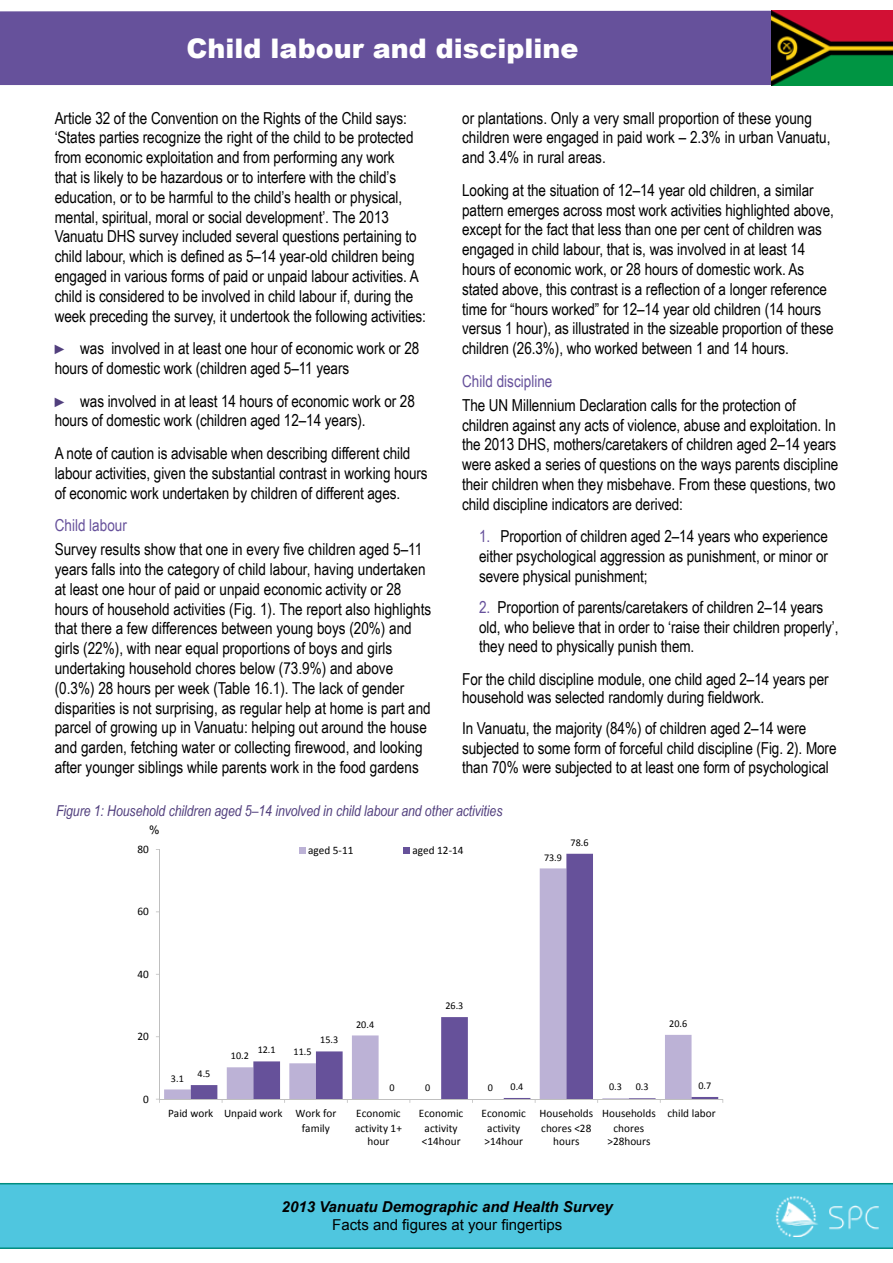
<style>
.page{position:relative;width:893px;height:1263px;background:#fff}
.page>*{position:absolute;margin:0;border:0;box-sizing:border-box;transform-origin:0 0}
.t1{font:900 27px "Arial";color:#fff}
.t2{font:16.5px/19.8px "Arial Narrow";letter-spacing:-.005em;color:#000}
.t3{font:16.5px "Arial Narrow";color:#66519b}
.t4{font:italic 15px "Arial Narrow";letter-spacing:-.005em;color:#513f7d}
.t5{font:italic 700 15px "Arial";color:#000}
.t6{font:15px "Arial";color:#000}
.t7{font:11.7px "Arial";color:#000}
.t8{font:11.4px/14px "Calibri";letter-spacing:.005em;color:#000}
.t9{font:10.35px "Calibri";letter-spacing:-.005em;color:#000}
.s1{font-size:13.5px;color:#513f7d}
.s2{color:#66519b}
</style>
<div class="page">
<div style="left:0;top:11px;width:771px;height:74px;background:#66519b"></div>
<img style="left:771px;top:11px;width:122px;height:74px">
<div style="left:0;top:1183px;width:893px;height:66px;background:#4fc6df"></div>
<img style="left:775px;top:1196px;width:105px;height:40px">
<svg style="left:191px;top:854px;width:527px;height:245px"></svg>
<hr style="left:159px;top:849px;width:1px;height:250px;background:#bfbfbf">
<hr style="left:160px;top:1099px;width:563px;height:1px;background:#bfbfbf">
<div style="left:299px;top:847px;width:6px;height:7px;background:#bcb2d6"></div>
<div style="left:404px;top:847px;width:6px;height:7px;background:#66519a"></div>
<h1 class="t1" style="left:187px;top:28px;width:393px">Child labour and discipline</h1>
<p class="t2" style="left:55px;top:107px;width:373px">Article 32 of the Convention on the Rights of the Child says: ‘States parties recognize the right of the child to be protected from economic exploitation and from performing any work<br>that is likely to be hazardous or to interfere with the child’s education, or to be harmful to the child’s health or physical, mental, spiritual, moral or social development’. The 2013<br>Vanuatu DHS survey included several questions pertaining to child labour, which is defined as 5–14 year-old children being engaged in various forms of paid or unpaid labour activities. A child is considered to be involved in child labour if, during the week preceding the survey, it undertook the following activities:</p>
<p class="t2" style="left:55px;top:338px;width:366px"><span class="s1">►</span> was involved in at least one hour of economic work or 28 hours of domestic work (children aged 5–11 years</p>
<p class="t2" style="left:55px;top:390px;width:362px"><span class="s1">►</span> was involved in at least 14 hours of economic work or 28 hours of domestic work (children aged 12–14 years).</p>
<p class="t2" style="left:55px;top:443px;width:374px">A note of caution is advisable when describing different child labour activities, given the substantial contrast in working hours of economic work undertaken by children of different ages.</p>
<p class="t3" style="left:55px;top:513px;width:74px">Child labour</p>
<p class="t2" style="left:55px;top:539px;width:378px">Survey results show that one in every five children aged 5–11 years falls into the category of child labour, having undertaken at least one hour of paid or unpaid economic activity or 28 hours of household activities (Fig. 1). The report also highlights that there a few differences between young boys (20%) and girls (22%), with near equal proportions of boys and girls undertaking household chores below (73.9%) and above (0.3%) 28 hours per week (Table 16.1). The lack of gender disparities is not surprising, as regular help at home is part and parcel of growing up in Vanuatu: helping out around the house and garden, fetching water or collecting firewood, and looking after younger siblings while parents work in the food gardens</p>
<p class="t2" style="left:462px;top:107px;width:370px">or plantations. Only a very small proportion of these young children were engaged in paid work – 2.3% in urban Vanuatu, and 3.4% in rural areas.</p>
<p class="t2" style="left:462px;top:179px;width:373px">Looking at the situation of 12–14 year old children, a similar pattern emerges across most work activities highlighted above, except for the fact that less than one per cent of children was engaged in child labour, that is, was involved in at least 14 hours of economic work, or 28 hours of domestic work. As stated above, this contrast is a reflection of a longer reference time for “hours worked” for 12–14 year old children (14 hours versus 1 hour), as illustrated in the sizeable proportion of these children (26.3%), who worked between 1 and 14 hours.</p>
<p class="t3" style="left:462px;top:369px;width:92px">Child discipline</p>
<p class="t2" style="left:462px;top:394px;width:378px">The UN Millennium Declaration calls for the protection of children against any acts of violence, abuse and exploitation. In the 2013 DHS, mothers/caretakers of children aged 2–14 years were asked a series of questions on the ways parents discipline their children when they misbehave. From these questions, two child discipline indicators are derived:</p>
<p class="t2" style="left:479px;top:526px;width:350px;text-align:justify"><span class="s2">1.</span> Proportion of children aged 2–14 years who experience either psychological aggression as punishment, or minor or severe physical punishment;</p>
<p class="t2" style="left:479px;top:596px;width:361px"><span class="s2">2.</span> Proportion of parents/caretakers of children 2–14 years old, who believe that in order to ‘raise their children properly’, they need to physically punish them.</p>
<p class="t2" style="left:462px;top:669px;width:368px;line-height:18px">For the child discipline module, one child aged 2–14 years per household was selected randomly during fieldwork.</p>
<p class="t2" style="left:462px;top:717px;width:376px">In Vanuatu, the majority (84%) of children aged 2–14 were subjected to some form of forceful child discipline (Fig. 2). More than 70% were subjected to at least one form of psychological</p>
<p class="t4" style="left:56px;top:800px;width:448px">Figure 1: Household children aged 5–14 involved in child labour and other activities</p>
<p class="t7" style="left:149px;top:822px;width:12px">%</p>
<p class="t8" style="left:138px;top:842px;width:13px">80</p>
<p class="t8" style="left:138px;top:904px;width:13px">60</p>
<p class="t8" style="left:308px;top:843px;width:47px">aged 5‐11</p>
<p class="t8" style="left:412px;top:843px;width:52px">aged 12‐14</p>
<p class="t9" style="left:544px;top:850px;width:19px">73.9</p>
<p class="t9" style="left:571px;top:836px;width:20px">78.6</p>
<p class="t8" style="left:138px;top:967px;width:13px">40</p>
<p class="t8" style="left:138px;top:1029px;width:13px">20</p>
<p class="t8" style="left:143px;top:1092px;width:7px">0</p>
<p class="t9" style="left:171px;top:1071px;width:14px">3.1</p>
<p class="t9" style="left:198px;top:1067px;width:14px">4.5</p>
<p class="t9" style="left:231px;top:1049px;width:20px">10.2</p>
<p class="t9" style="left:258px;top:1043px;width:19px">12.1</p>
<p class="t9" style="left:294px;top:1045px;width:20px">11.5</p>
<p class="t9" style="left:320px;top:1033px;width:19px">15.3</p>
<p class="t9" style="left:356px;top:1017px;width:19px">20.4</p>
<p class="t9" style="left:389px;top:1081px;width:7px">0</p>
<p class="t9" style="left:445px;top:999px;width:19px">26.3</p>
<p class="t9" style="left:425px;top:1081px;width:7px">0</p>
<p class="t9" style="left:488px;top:1081px;width:7px">0</p>
<p class="t9" style="left:511px;top:1080px;width:14px">0.4</p>
<p class="t9" style="left:669px;top:1017px;width:20px">20.6</p>
<p class="t9" style="left:609px;top:1080px;width:14px">0.3</p>
<p class="t9" style="left:636px;top:1080px;width:14px">0.3</p>
<p class="t9" style="left:698px;top:1079px;width:14px">0.7</p>
<p class="t8" style="left:302px;top:1107px;width:36px;text-indent:-134px">Paid work Unpaid work Work for family</p>
<p class="t8" style="left:355px;top:1107px;width:48px;text-align:center">Economic activity 1+ hour</p>
<p class="t8" style="left:419px;top:1107px;width:46px">Economic activity &lt;14hour</p>
<p class="t8" style="left:482px;top:1107px;width:46px">Economic activity &gt;14hour</p>
<p class="t8" style="left:539px;top:1107px;width:55px;text-align:center">Households chores &lt;28 hours</p>
<p class="t8" style="left:602px;top:1107px;width:55px;text-align:center">Households chores &gt;28hours</p>
<p class="t8" style="left:667px;top:1107px;width:50px">child labor</p>
<p class="t5" style="left:282px;top:1197px;width:333px">2013 Vanuatu Demographic and Health Survey</p>
<p class="t6" style="left:332px;top:1215px;width:232px">Facts and figures at your fingertips</p>
</div>
